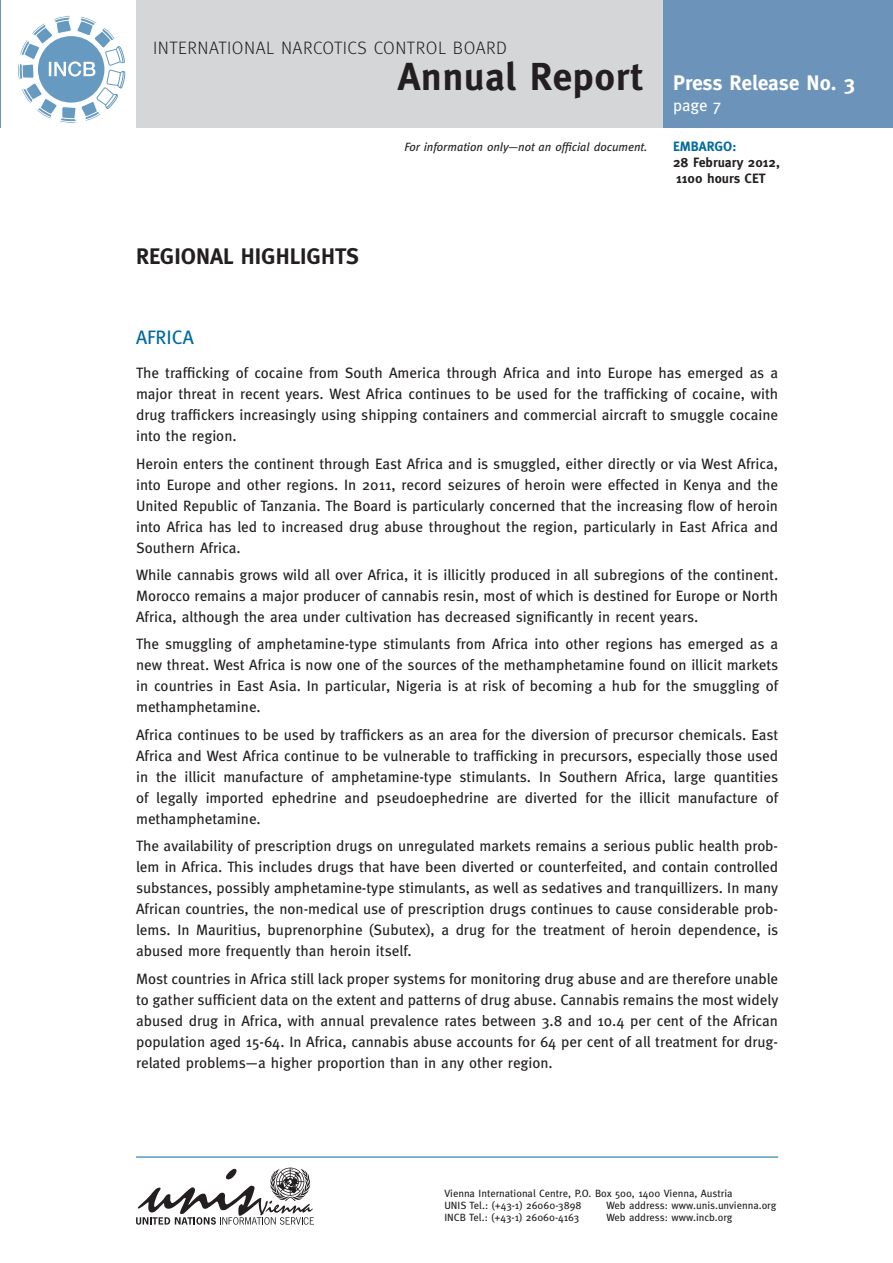
<style>
.page{position:relative;width:893px;height:1263px;background:#fff}
.page>*{position:absolute;margin:0;border:0;box-sizing:border-box;transform-origin:0 0}
.t1{font:700 39px "Meta";letter-spacing:.01em;color:#231f20}
.t2{font:700 22.5px "Meta";color:#231f20}
.t3{font:700 21px "Meta";letter-spacing:-.005em;color:#fff}
.t4{font:19.5px "Meta";color:#006a9d}
.t5{font:300 18px "Meta OT";letter-spacing:.03em;color:#231f20}
.t6{font:16.5px "Meta";color:#fff}
.t7{font:15px/21px "Meta";color:#231f20;text-align:justify}
.t8{font:700 13.5px/16.2px "Meta";color:#231f20}
.t9{font:700 13.5px "Meta";color:#006a9d}
.t10{font:italic 12px "Meta";color:#231f20}
.t11{font:10.5px/12px "Meta";color:#231f20}
</style>
<div class="page">
<div style="left:136px;top:0;width:757px;height:128px;background:#d5d6d8"></div>
<div style="left:663px;top:0;width:230px;height:128px;background:#6c94ba"></div>
<svg style="left:18px;top:16px;width:107px;height:107px"></svg>
<hr style="left:136px;top:1157px;width:642px;height:1px;background:#006a9d">
<svg style="left:136px;top:1167px;width:178px;height:58px"></svg>
<p class="t5" style="left:153px;top:37px;width:355px">INTERNATIONAL NARCOTICS CONTROL BOARD</p>
<h1 class="t1" style="left:398px;top:54px;width:247px">Annual Report</h1>
<h3 class="t3" style="left:673px;top:71px;width:183px">Press Release No. 3</h3>
<p class="t6" style="left:673px;top:96px;width:49px">page 7</p>
<h2 class="t2" style="left:136px;top:243px;width:224px">REGIONAL HIGHLIGHTS</h2>
<p class="t10" style="left:404px;top:139px;width:245px">For information only—not an official document.</p>
<p class="t9" style="left:673px;top:138px;width:65px">EMBARGO:</p>
<p class="t8" style="left:673px;top:154px;width:108px">28 February 2012,<br>1100 hours CET</p>
<h3 class="t4" style="left:136px;top:326px;width:22px">Africa</h3>
<p class="t7" style="left:136px;top:362px;width:644px">The trafficking of cocaine from South America through Africa and into Europe has emerged as a major threat in recent years. West Africa continues to be used for the trafficking of cocaine, with drug traffickers increasingly using shipping containers and commercial aircraft to smuggle cocaine into the region.</p>
<p class="t7" style="left:136px;top:453px;width:644px">Heroin enters the continent through East Africa and is smuggled, either directly or via West Africa, into Europe and other regions. In 2011, record seizures of heroin were effected in Kenya and the United Republic of Tanzania. The Board is particularly concerned that the increasing flow of heroin into Africa has led to increased drug abuse throughout the region, particularly in East Africa and Southern Africa.</p>
<p class="t7" style="left:136px;top:564px;width:644px">While cannabis grows wild all over Africa, it is illicitly produced in all subregions of the continent.<br>Morocco remains a major producer of cannabis resin, most of which is destined for Europe or North Africa, although the area under cultivation has decreased significantly in recent years.</p>
<p class="t7" style="left:136px;top:634px;width:644px">The smuggling of amphetamine-type stimulants from Africa into other regions has emerged as a new threat. West Africa is now one of the sources of the methamphetamine found on illicit markets in countries in East Asia. In particular, Nigeria is at risk of becoming a hub for the smuggling of methamphetamine.</p>
<p class="t7" style="left:136px;top:724px;width:644px">Africa continues to be used by traffickers as an area for the diversion of precursor chemicals. East Africa and West Africa continue to be vulnerable to trafficking in precursors, especially those used in the illicit manufacture of amphetamine-type stimulants. In Southern Africa, large quantities of legally imported ephedrine and pseudoephedrine are diverted for the illicit manufacture of methamphetamine.</p>
<p class="t7" style="left:136px;top:835px;width:644px">The availability of prescription drugs on unregulated markets remains a serious public health prob&shy;lem in Africa. This includes drugs that have been diverted or counterfeited, and contain controlled substances, possibly amphetamine-type stimulants, as well as sedatives and tranquillizers. In many African countries, the non-medical use of prescription drugs continues to cause considerable prob&shy;lems. In Mauritius, buprenorphine (Subutex), a drug for the treatment of heroin dependence, is abused more frequently than heroin itself.</p>
<p class="t7" style="left:136px;top:968px;width:644px">Most countries in Africa still lack proper systems for monitoring drug abuse and are therefore unable to gather sufficient data on the extent and patterns of drug abuse. Cannabis remains the most widely abused drug in Africa, with annual prevalence rates between 3.8 and 10.4 per cent of the African population aged 15-64. In Africa, cannabis abuse accounts for 64 per cent of all treatment for drug&shy;related problems—a higher proportion than in any other region.</p>
<p class="t11" style="left:444px;top:1187px;width:290px">Vienna International Centre, P.O. Box 500, 1400 Vienna, Austria<br>UNIS Tel.: (+43-1) 26060-3898</p>
<p class="t11" style="left:606px;top:1199px;width:171px">Web address: www.unis.unvienna.org</p>
<p class="t11" style="left:444px;top:1211px;width:136px">INCB Tel.: (+43-1) 26060-4163</p>
<p class="t11" style="left:606px;top:1211px;width:128px">Web address: www.incb.org</p>
</div>
